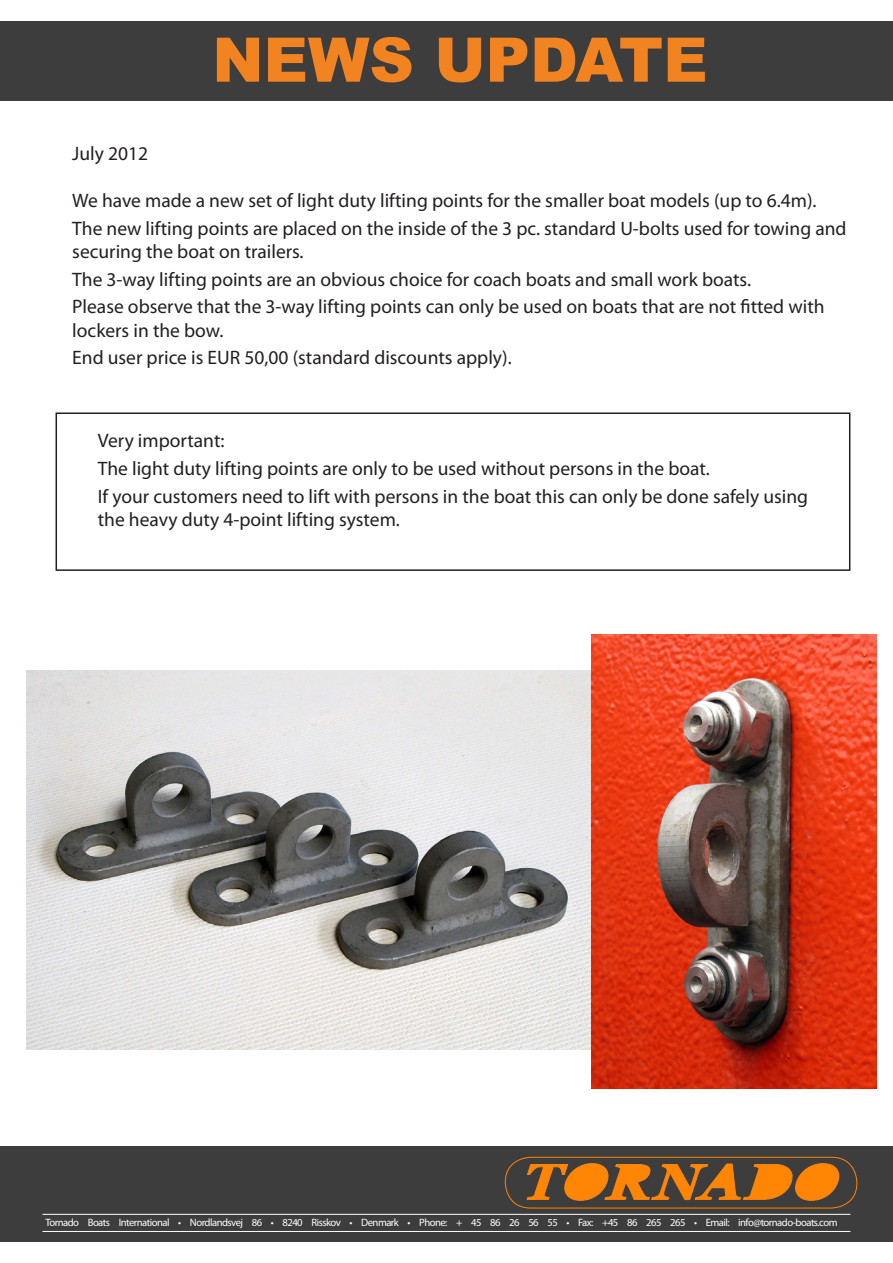
<style>
.page{position:relative;width:893px;height:1263px;background:#fff}
.page>*{position:absolute;margin:0;border:0;box-sizing:border-box;transform-origin:0 0}
.t1{font:900 61.5px "Arial";color:#f18321}
.t2{font:19.5px/23.4px "Myriad Pro";color:#231f20}
.t3{font:10.65px "Myriad Pro";letter-spacing:-.05em;color:#fff}
</style>
<div class="page">
<img style="left:27px;top:670px;width:564px;height:379px">
<div style="left:0;top:22px;width:893px;height:79px;background:#3d3d3d"></div>
<div style="left:0;top:1146px;width:893px;height:96px;background:#3d3d3d"></div>
<hr style="left:43px;top:1214px;width:807px;height:1px;background:#fff">
<hr style="left:43px;top:1231px;width:807px;height:1px;background:#fff">
<div style="left:505px;top:1157px;width:352px;height:51px;border:1px solid #ff8505;border-radius:25px"></div>
<svg style="left:526px;top:1163px;width:314px;height:38px"></svg>
<img style="left:591px;top:634px;width:285px;height:454px">
<div style="left:56px;top:412px;width:794px;height:159px;border:2px solid #231f20"></div>
<p class="t1" style="left:212px;top:15px;width:497px">NEWS UPDATE</p>
<p class="t2" style="left:72px;top:142px;width:77px">July 2012</p>
<p class="t2" style="left:72px;top:188px;width:746px">We have made a new set of light duty lifting points for the smaller boat models (up to 6.4m).</p>
<p class="t2" style="left:72px;top:216px;width:776px">The new lifting points are placed on the inside of the 3 pc. standard U-bolts used for towing and securing the boat on trailers.</p>
<p class="t2" style="left:72px;top:267px;width:680px">The 3-way lifting points are an obvious choice for coach boats and small work boats.</p>
<p class="t2" style="left:72px;top:295px;width:754px">Please observe that the 3-way lifting points can only be used on boats that are not fitted with lockers in the bow.</p>
<p class="t2" style="left:72px;top:346px;width:441px">End user price is EUR 50,00 (standard discounts apply).</p>
<p class="t2" style="left:98px;top:429px;width:128px">Very important:</p>
<p class="t2" style="left:98px;top:456px;width:614px">The light duty lifting points are only to be used without persons in the boat.</p>
<p class="t2" style="left:98px;top:484px;width:712px">If your customers need to lift with persons in the boat this can only be done safely using the heavy duty 4-point lifting system.</p>
<p class="t3" style="left:45px;top:1215px;width:794px">Tornado Boats International • Nordlandsvej 86 • 8240 Risskov • Denmark • Phone: + 45 86 26 56 55 • Fax: +45 86 265 265 • Email: info@tornado-boats.com</p>
</div>
